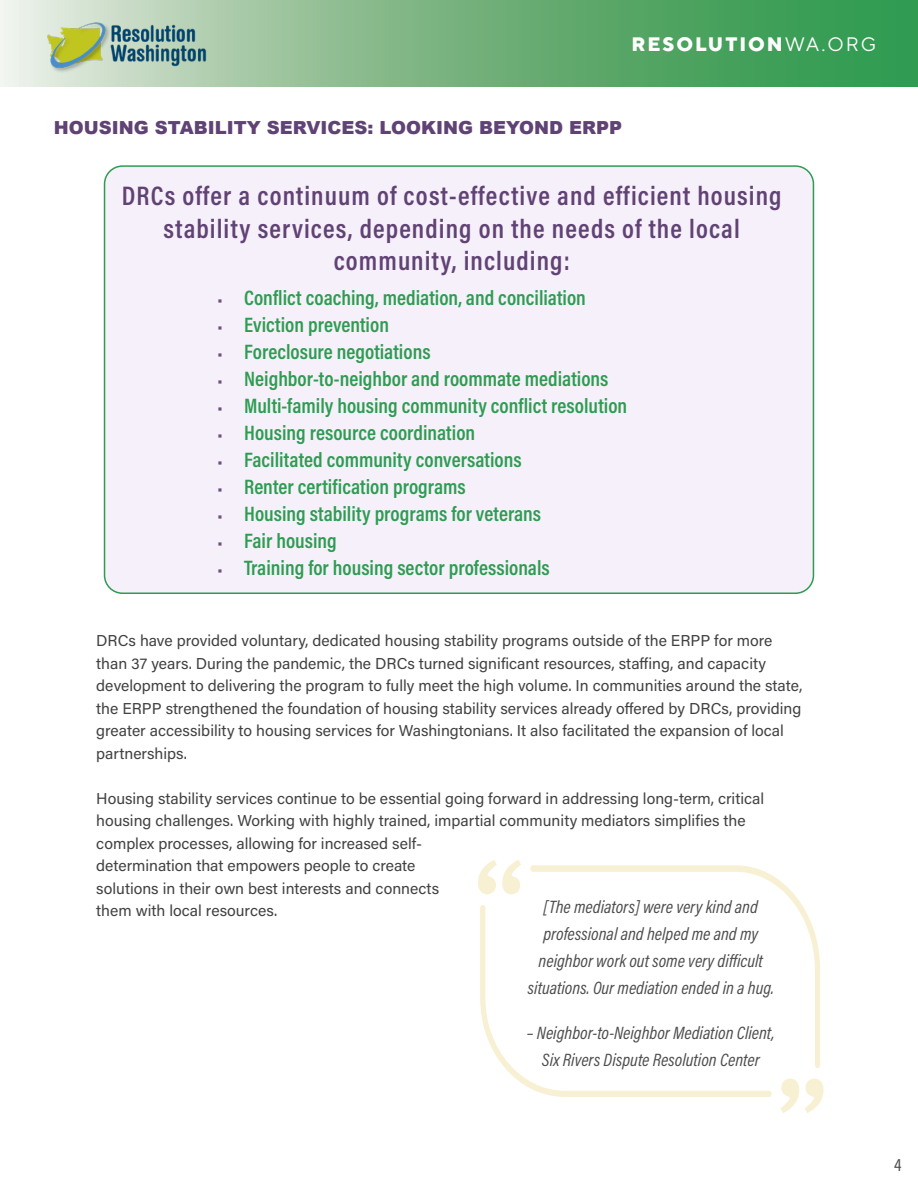
<style>
.page{position:relative;width:918px;height:1188px;background:#fff}
.page>*{position:absolute;margin:0;border:0;box-sizing:border-box;transform-origin:0 0}
.t1{font:600 27px/32.4px "Acumin Pro Cond";letter-spacing:.04em;color:#604374;text-align:center}
.t2{font:600 21px "Acumin Pro Cond";color:#2e9c52}
.t3{font:800 19.5px "TT Norms";letter-spacing:.1em;color:#fff}
.t4{font:italic 18px/27px "Acumin Pro Cond";color:#4d4d4f;text-align:center}
.t5{font:900 18px "Arial";color:#604374}
.t6{font:18px "Acumin Pro Cond";color:#4a4a4d}
.t7{font:15.75px/22.5px "Acumin Pro";color:#414042}
.s1{font-weight:400}
.s2{font-family:"Acumin Pro";font-weight:400;font-size:15.75px;color:#6c507c}
</style>
<div class="page">
<svg style="left:478px;top:860px;width:43px;height:34px"></svg>
<svg style="left:805px;top:1079px;width:19px;height:34px"></svg>
<svg style="left:780px;top:1079px;width:19px;height:34px"></svg>
<svg style="left:530px;top:865px;width:290px;height:203px"></svg>
<svg style="left:480px;top:905px;width:292px;height:192px"></svg>
<svg style="left:0;top:0;width:918px;height:87px;background:#73b37f"></svg>
<img style="left:44px;top:17px;width:167px;height:60px">
<div style="left:105px;top:166px;width:708px;height:427px;background:#f6f0fa;border-radius:18px"></div>
<div style="left:104px;top:165px;width:710px;height:429px;border:2px solid #2d9c52;border-radius:18px"></div>
<p class="t3" style="left:632px;top:32px;width:246px">RESOLUTION<span class="s1">WA.ORG</span></p>
<p class="t5" style="left:54px;top:114px;width:570px">HOUSING STABILITY SERVICES: LOOKING BEYOND ERPP</p>
<h1 class="t1" style="left:122px;top:179px;width:661px">DRCs offer a continuum of cost-effective and efficient housing stability services, depending on the needs of the local community, including:</h1>
<h2 class="t2" style="left:217px;top:284px;width:370px"><span class="s2">•</span> Conflict coaching, mediation, and conciliation</h2>
<h2 class="t2" style="left:217px;top:311px;width:173px"><span class="s2">•</span> Eviction prevention</h2>
<h2 class="t2" style="left:217px;top:338px;width:215px"><span class="s2">•</span> Foreclosure negotiations</h2>
<h2 class="t2" style="left:217px;top:365px;width:393px"><span class="s2">•</span> Neighbor-to-neighbor and roommate mediations</h2>
<h2 class="t2" style="left:217px;top:392px;width:412px"><span class="s2">•</span> Multi-family housing community conflict resolution</h2>
<h2 class="t2" style="left:217px;top:419px;width:260px"><span class="s2">•</span> Housing resource coordination</h2>
<h2 class="t2" style="left:217px;top:446px;width:306px"><span class="s2">•</span> Facilitated community conversations</h2>
<h2 class="t2" style="left:217px;top:473px;width:250px"><span class="s2">•</span> Renter certification programs</h2>
<h2 class="t2" style="left:217px;top:500px;width:326px"><span class="s2">•</span> Housing stability programs for veterans</h2>
<h2 class="t2" style="left:217px;top:527px;width:121px"><span class="s2">•</span> Fair housing</h2>
<h2 class="t2" style="left:217px;top:554px;width:334px"><span class="s2">•</span> Training for housing sector professionals</h2>
<p class="t7" style="left:96px;top:629px;width:708px">DRCs have provided voluntary, dedicated housing stability programs outside of the ERPP for more than 37 years. During the pandemic, the DRCs turned significant resources, staffing, and capacity development to delivering the program to fully meet the high volume. In communities around the state, the ERPP strengthened the foundation of housing stability services already offered by DRCs, providing greater accessibility to housing services for Washingtonians. It also facilitated the expansion of local partnerships.</p>
<p class="t7" style="left:96px;top:786px;width:669px">Housing stability services continue to be essential going forward in addressing long-term, critical housing challenges. Working with highly trained, impartial community mediators simplifies the complex processes, allowing for increased self-<br>determination that empowers people to create<br>solutions in their own best interests and connects<br>them with local resources.</p>
<p class="t4" style="left:528px;top:893px;width:248px">[The mediators] were very kind and professional and helped me and my neighbor work out some very difficult situations. Our mediation ended in a hug.</p>
<p class="t4" style="left:527px;top:1019px;width:250px">– Neighbor-to-Neighbor Mediation Client,<br>Six Rivers Dispute Resolution Center</p>
<p class="t6" style="left:894px;top:1153px;width:9px">4</p>
</div>
